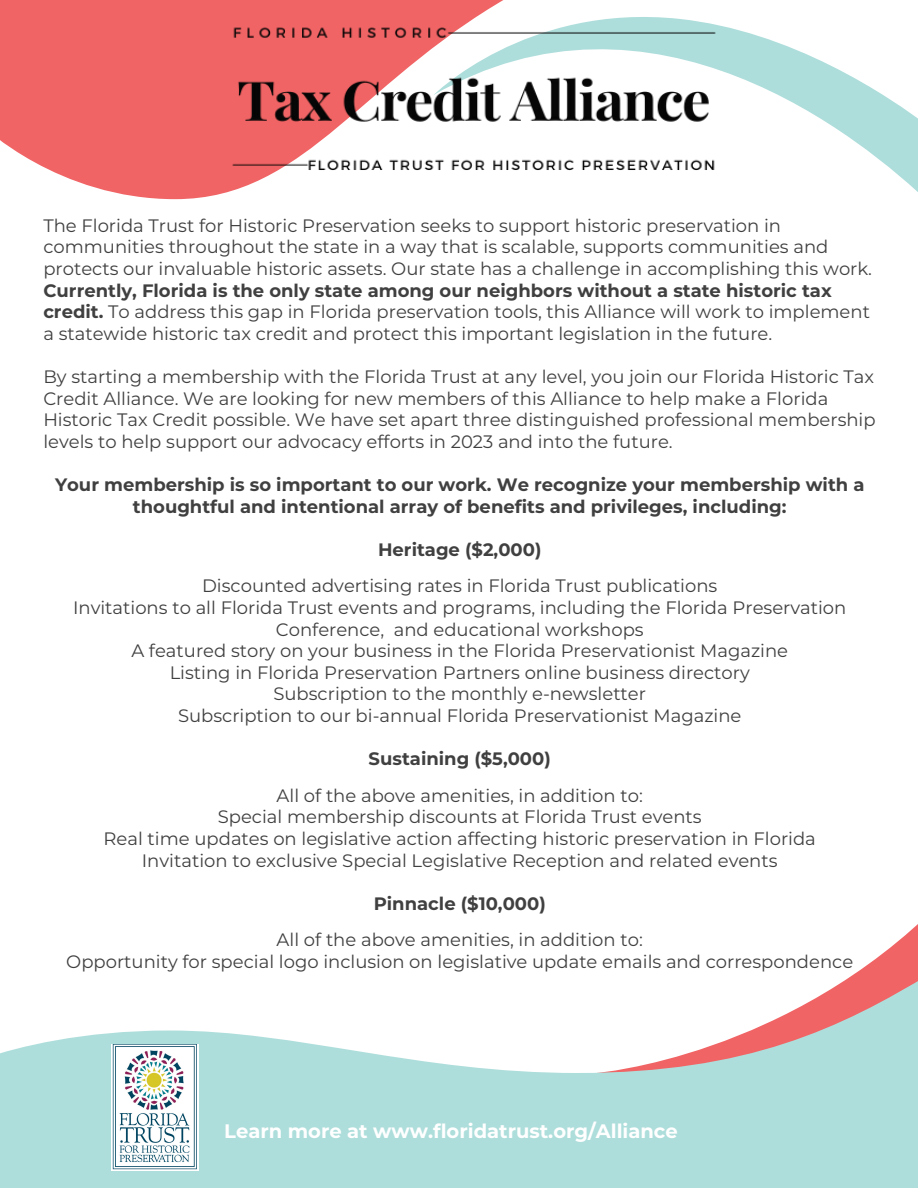
<style>
.page{position:relative;width:918px;height:1188px;background:#fff}
.page>*{position:absolute;margin:0;border:0;box-sizing:border-box;transform-origin:0 0}
.t1{font:700 19.5px "Montserrat";color:#fff}
.t2{font:18px/21.6px "Montserrat";color:#404040}
.t3{font:700 18px/21.6px "Montserrat";color:#404040;text-align:center}
.s1{font-weight:700}
</style>
<div class="page">
<svg style="left:741px;top:31px;width:177px;height:161px"></svg>
<svg style="left:856px;top:924px;width:62px;height:49px"></svg>
<svg style="left:0;top:973px;width:918px;height:215px;fill:#aededb"></svg>
<svg style="left:0;top:0;width:503px;height:199px;fill:#f16465"></svg>
<img style="left:111px;top:1045px;width:88px;height:126px">
<img style="left:208px;top:3px;width:533px;height:186px">
<p class="t2" style="left:43px;top:215px;width:830px">The Florida Trust for Historic Preservation seeks to support historic preservation in communities throughout the state in a way that is scalable, supports communities and protects our invaluable historic assets. Our state has a challenge in accomplishing this work.</p>
<p class="t2" style="left:43px;top:280px;width:828px"><span class="s1">Currently, Florida is the only state among our neighbors without a state historic tax credit.</span> To address this gap in Florida preservation tools, this Alliance will work to implement a statewide historic tax credit and protect this important legislation in the future.</p>
<p class="t2" style="left:43px;top:366px;width:834px">By starting a membership with the Florida Trust at any level, you join our Florida Historic Tax Credit Alliance. We are looking for new members of this Alliance to help make a Florida Historic Tax Credit possible. We have set apart three distinguished professional membership levels to help support our advocacy efforts in 2023 and into the future.</p>
<p class="t3" style="left:55px;top:474px;width:811px">Your membership is so important to our work. We recognize your membership with a thoughtful and intentional array of benefits and privileges, including:</p>
<p class="t3" style="left:378px;top:539px;width:165px">Heritage ($2,000)</p>
<p class="t2" style="left:73px;top:575px;width:775px;text-align:center">Discounted advertising rates in Florida Trust publications<br>Invitations to all Florida Trust events and programs, including the Florida Preservation Conference, and educational workshops<br>A featured story on your business in the Florida Preservationist Magazine<br>Listing in Florida Preservation Partners online business directory<br>Subscription to the monthly e-newsletter<br>Subscription to our bi-annual Florida Preservationist Magazine</p>
<p class="t3" style="left:369px;top:748px;width:184px">Sustaining ($5,000)</p>
<p class="t2" style="left:104px;top:785px;width:714px;text-align:center">All of the above amenities, in addition to:<br>Special membership discounts at Florida Trust events<br>Real time updates on legislative action affecting historic preservation in Florida Invitation to exclusive Special Legislative Reception and related events</p>
<p class="t3" style="left:374px;top:893px;width:174px">Pinnacle ($10,000)</p>
<p class="t2" style="left:66px;top:929px;width:788px;text-align:center">All of the above amenities, in addition to:<br>Opportunity for special logo inclusion on legislative update emails and correspondence</p>
<p class="t1" style="left:224px;top:1120px;width:455px">Learn more at www.floridatrust.org/Alliance</p>
</div>
